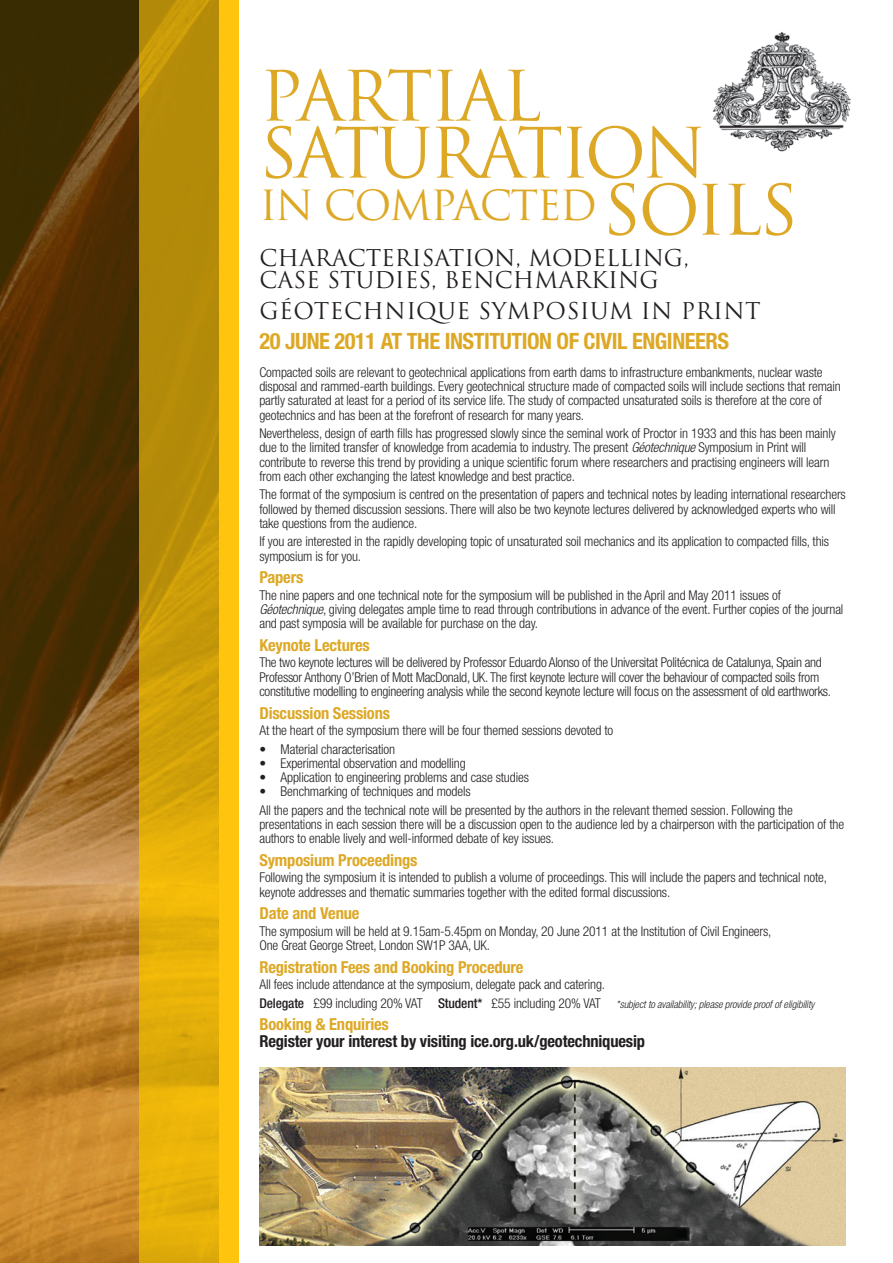
<style>
.page{position:relative;width:893px;height:1263px;background:#fff}
.page>*{position:absolute;margin:0;border:0;box-sizing:border-box;transform-origin:0 0}
.t1{font:67.5px/57px "Trajan";letter-spacing:-.05em;color:#dda825}
.t2{font:40.5px "Trajan";letter-spacing:-.04em;color:#dda825}
.t3{font:22.5px/22.5px "Trajan";color:#231f20}
.t4{font:700 condensed 22.5px "Helvetica Neue";letter-spacing:-.02em;color:#dda825}
.t5{font:22.5px "Trajan";letter-spacing:.02em;color:#231f20}
.t6{font:700 condensed 16.5px "Helvetica Neue";letter-spacing:-.01em;color:#dda825}
.t7{font:700 condensed 16.5px "Helvetica Neue";letter-spacing:-.01em;color:#231f20}
.t8{font:300 condensed 13.5px/14.2px "Helvetica Neue";letter-spacing:-.01em;color:#231f20}
.t9{font:italic 300 condensed 10.5px "Helvetica Neue";letter-spacing:-.01em;color:#231f20}
.s1{font-size:67.5px}
.s2{font-style:italic}
.s3{font-weight:500;font-style:normal;font-size:13.5px}
.s4{font-style:normal;font-size:13.5px}
</style>
<div class="page">
<img style="left:712px;top:32px;width:139px;height:120px">
<div style="left:0;top:0;width:238px;height:1263px;background:#fec40e"></div>
<img style="left:138px;top:0;width:80px;height:1263px">
<img style="left:0;top:0;width:138px;height:1263px">
<img style="left:259px;top:1067px;width:586px;height:179px">
<h1 class="t1" style="left:259px;top:68px;width:449px">PARTIAL<br>SATURATION</h1>
<h2 class="t2" style="left:259px;top:180px;width:540px">IN COMPACTED <span class="s1">SOILS</span></h2>
<h3 class="t3" style="left:259px;top:246px;width:431px">CHARACTERISATION, MODELLING,<br>CASE STUDIES, BENCHMARKING</h3>
<h3 class="t5" style="left:259px;top:297px;width:503px">GÉOTECHNIQUE SYMPOSIUM IN PRINT</h3>
<h3 class="t4" style="left:259px;top:327px;width:471px">20 JUNE 2011 AT THE INSTITUTION OF CIVIL ENGINEERS</h3>
<p class="t8" style="left:259px;top:365px;width:583px">Compacted soils are relevant to geotechnical applications from earth dams to infrastructure embankments, nuclear waste disposal and rammed-earth buildings. Every geotechnical structure made of compacted soils will include sections that remain partly saturated at least for a period of its service life. The study of compacted unsaturated soils is therefore at the core of geotechnics and has been at the forefront of research for many years.</p>
<p class="t8" style="left:259px;top:426px;width:578px">Nevertheless, design of earth fills has progressed slowly since the seminal work of Proctor in 1933 and this has been mainly due to the limited transfer of knowledge from academia to industry. The present <span class="s2">Géotechnique</span> Symposium in Print will contribute to reverse this trend by providing a unique scientific forum where researchers and practising engineers will learn from each other exchanging the latest knowledge and best practice.</p>
<p class="t8" style="left:259px;top:487px;width:588px">The format of the symposium is centred on the presentation of papers and technical notes by leading international researchers followed by themed discussion sessions. There will also be two keynote lectures delivered by acknowledged experts who will take questions from the audience.</p>
<p class="t8" style="left:259px;top:534px;width:571px">If you are interested in the rapidly developing topic of unsaturated soil mechanics and its application to compacted fills, this symposium is for you.</p>
<p class="t6" style="left:259px;top:567px;width:45px">Papers</p>
<p class="t8" style="left:259px;top:588px;width:585px">The nine papers and one technical note for the symposium will be published in the April and May 2011 issues of<br><span class="s2">Géotechnique</span>, giving delegates ample time to read through contributions in advance of the event. Further copies of the journal and past symposia will be available for purchase on the day.</p>
<p class="t6" style="left:259px;top:635px;width:112px">Keynote Lectures</p>
<p class="t8" style="left:259px;top:655px;width:573px">The two keynote lectures will be delivered by Professor Eduardo Alonso of the Universitat Politécnica de Catalunya, Spain and<br>Professor Anthony O’Brien of Mott MacDonald, UK. The first keynote lecture will cover the behaviour of compacted soils from constitutive modelling to engineering analysis while the second keynote lecture will focus on the assessment of old earthworks.</p>
<p class="t6" style="left:259px;top:703px;width:132px">Discussion Sessions</p>
<p class="t8" style="left:259px;top:723px;width:355px">At the heart of the symposium there will be four themed sessions devoted to</p>
<p class="t8" style="left:259px;top:741px;width:137px">• Material characterisation</p>
<p class="t8" style="left:259px;top:756px;width:208px">• Experimental observation and modelling</p>
<p class="t8" style="left:259px;top:770px;width:271px">• Application to engineering problems and case studies</p>
<p class="t8" style="left:259px;top:782px;width:535px;line-height:18.5px">• Benchmarking of techniques and models<br>All the papers and the technical note will be presented by the authors in the relevant themed session. Following the</p>
<p class="t8" style="left:259px;top:817px;width:586px">presentations in each session there will be a discussion open to the audience led by a chairperson with the participation of the authors to enable lively and well-informed debate of key issues.</p>
<p class="t6" style="left:259px;top:850px;width:160px">Symposium Proceedings</p>
<p class="t8" style="left:259px;top:870px;width:569px">Following the symposium it is intended to publish a volume of proceedings. This will include the papers and technical note, keynote addresses and thematic summaries together with the edited formal discussions.</p>
<p class="t6" style="left:259px;top:903px;width:102px">Date and Venue</p>
<p class="t8" style="left:259px;top:924px;width:514px">The symposium will be held at 9.15am-5.45pm on Monday, 20 June 2011 at the Institution of Civil Engineers,<br>One Great George Street, London SW1P 3AA, UK.</p>
<p class="t6" style="left:259px;top:957px;width:266px">Registration Fees and Booking Procedure</p>
<p class="t8" style="left:259px;top:977px;width:347px">All fees include attendance at the symposium, delegate pack and catering.</p>
<p class="t9" style="left:259px;top:998px;width:557px"><span class="s3">Delegate</span> <span class="s4">£99 including 20% VAT</span> <span class="s3">Student*</span> <span class="s4">£55 including 20% VAT</span> *subject to availability; please provide proof of eligibility</p>
<p class="t6" style="left:259px;top:1014px;width:131px">Booking &amp; Enquiries</p>
<p class="t7" style="left:259px;top:1031px;width:387px">Register your interest by visiting ice.org.uk/geotechniquesip</p>
</div>
